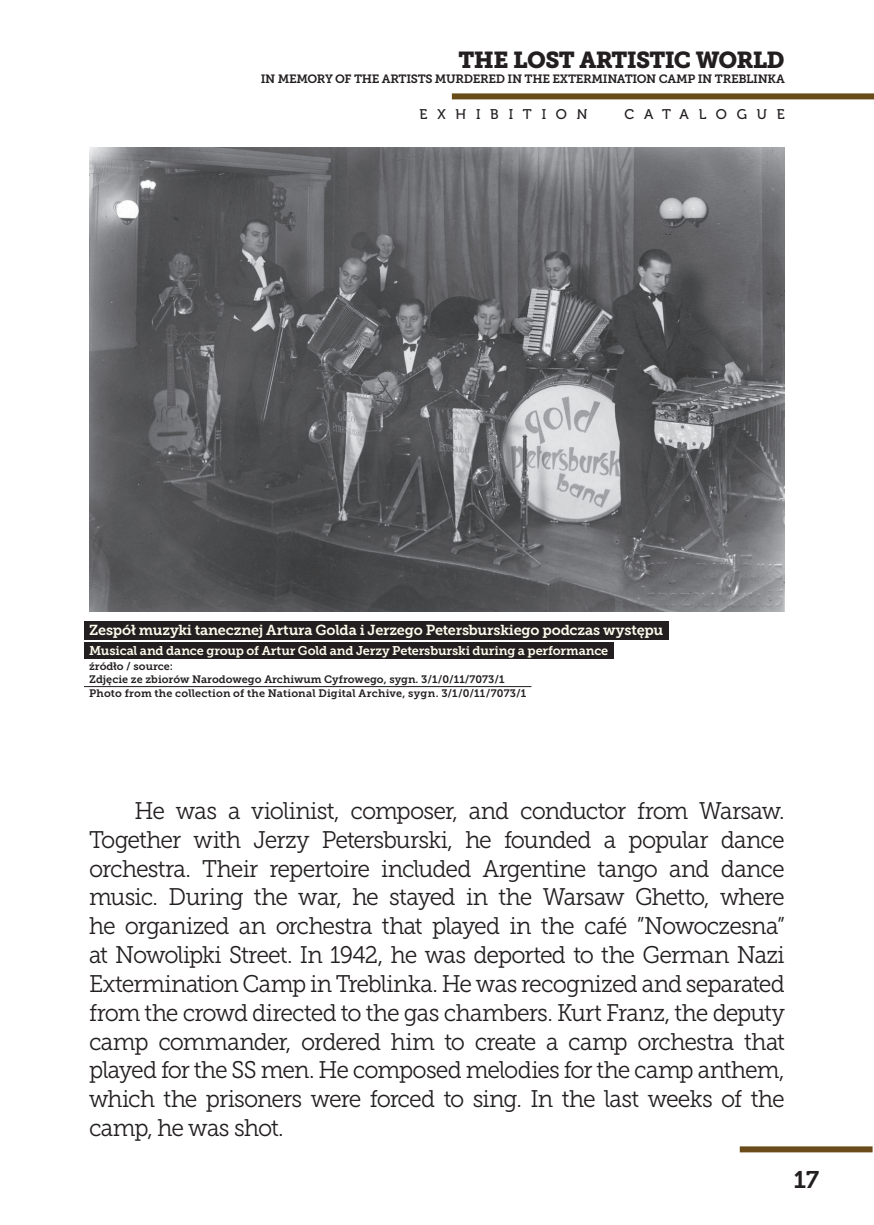
<style>
.page{position:relative;width:874px;height:1225px;background:#fff}
.page>*{position:absolute;margin:0;border:0;box-sizing:border-box;transform-origin:0 0}
.t1{font:24px/28.8px "Museo Slab 300";letter-spacing:-.04em;color:#231f20;text-align:justify;scale:.95 1}
.t2{font:24px "Museo 700";color:#231f20}
.t3{font:23px "Museo Slab 900";letter-spacing:-.03em;color:#231f20}
.t4{font:14.4px "Museo Slab 700";letter-spacing:-.015em;color:#fffdee}
.t5{font:14px "Museo 500";letter-spacing:.7em;color:#231f20}
.t6{font:12.6px "Museo Slab 700";letter-spacing:-.01em;color:#fffdee}
.t7{font:12px "Museo Slab 700";letter-spacing:-.025em;color:#231f20}
.t8{font:10.8px/13px "Museo Slab 700";color:#231f20}
.t9{font:10.8px "Museo Slab 700";letter-spacing:.02em;color:#231f20}
</style>
<div class="page">
<div style="left:451px;top:93px;width:422px;height:6px;background:#6a4b1a"></div>
<div style="left:739px;top:1146px;width:133px;height:6px;background:#6a4b1a"></div>
<img style="left:89px;top:147px;width:695px;height:464px">
<div style="left:84px;top:621px;width:584px;height:19px;background:#231f20"></div>
<div style="left:84px;top:642px;width:529px;height:17px;background:#231f20"></div>
<hr style="left:84px;top:686px;width:447px;height:1px;background:#231f20">
<p class="t3" style="left:458px;top:47px;width:327px">THE LOST ARTISTIC WORLD</p>
<p class="t7" style="left:261px;top:72px;width:525px">IN MEMORY OF THE ARTISTS MURDERED IN THE EXTERMINATION CAMP IN TREBLINKA</p>
<p class="t5" style="left:419px;top:107px;width:169px">EXHIBITION</p>
<p class="t5" style="left:624px;top:107px;width:162px">CATALOGUE</p>
<p class="t4" style="left:89px;top:622px;width:575px">Zespół muzyki tanecznej Artura Golda i Jerzego Petersburskiego podczas występu</p>
<p class="t6" style="left:89px;top:643px;width:520px">Musical and dance group of Artur Gold and Jerzy Petersburski during a performance</p>
<p class="t8" style="left:89px;top:659px;width:417px">źródło / source:<br>Zdjęcie ze zbiorów Narodowego Archiwum Cyfrowego, sygn. 3/1/0/11/7073/1</p>
<p class="t9" style="left:89px;top:687px;width:438px">Photo from the collection of the National Digital Archive, sygn. 3/1/0/11/7073/1</p>
<p class="t1" style="left:89px;top:796px;width:733px;text-indent:45px">He was a violinist, composer, and conductor from Warsaw.<br>Together with Jerzy Petersburski, he founded a popular dance orchestra. Their repertoire included Argentine tango and dance music. During the war, he stayed in the Warsaw Ghetto, where he organized an orchestra that played in the café ”Nowoczesna” at Nowolipki Street. In 1942, he was deported to the German Nazi Extermination Camp in Treblinka. He was recognized and separated from the crowd directed to the gas chambers. Kurt Franz, the deputy camp commander, ordered him to create a camp orchestra that played for the SS men. He composed melodies for the camp anthem, which the prisoners were forced to sing. In the last weeks of the camp, he was shot.</p>
<p class="t2" style="left:793px;top:1166px;width:27px">17</p>
</div>
